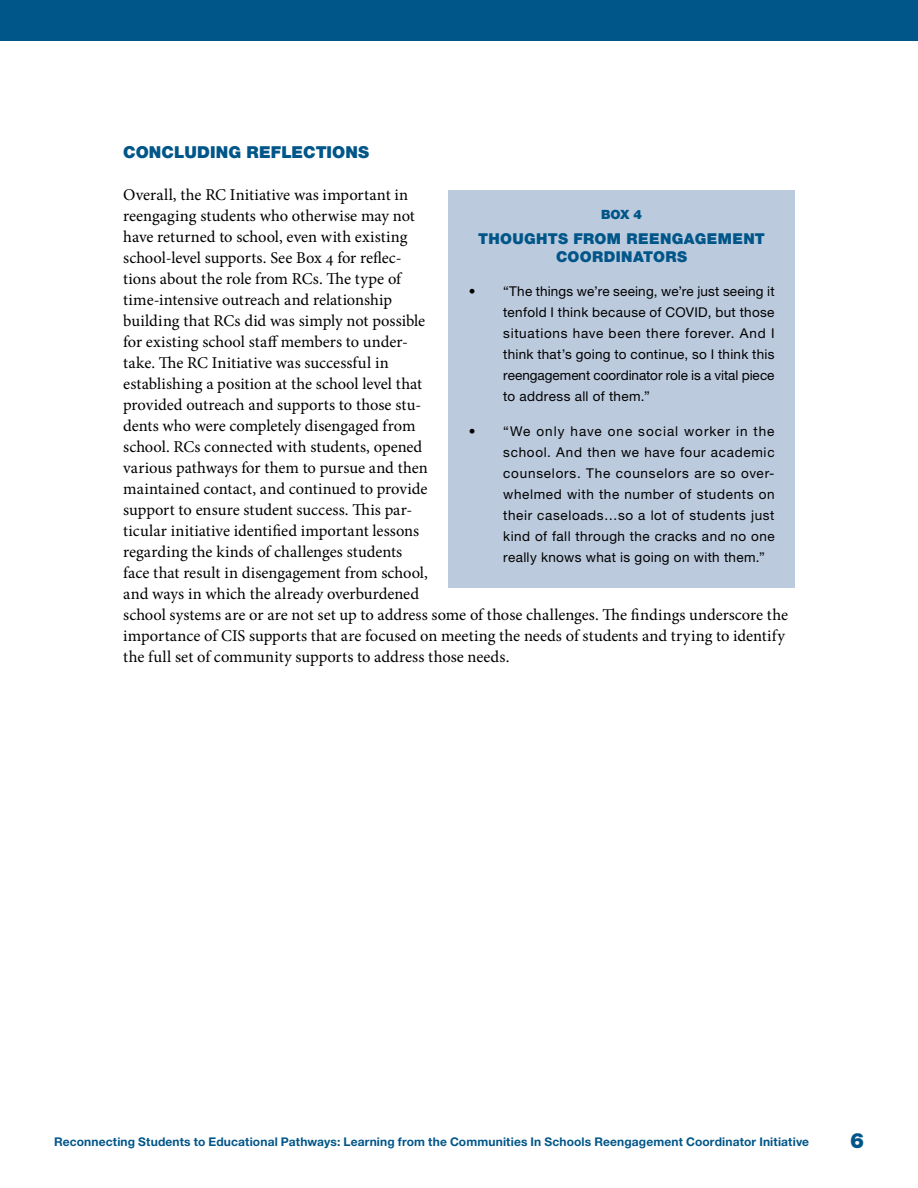
<style>
.page{position:relative;width:918px;height:1188px;background:#fff}
.page>*{position:absolute;margin:0;border:0;box-sizing:border-box;transform-origin:0 0}
.t1{font:900 21px "Helvetica Neue LT Std";color:#005689}
.Body_Text{font:16.5px/21px "Minion Pro";color:#000}
.Subhead_A{font:900 16.5px "Helvetica Neue LT Std";letter-spacing:.005em;color:#005689}
.Box_-_Title{font:900 15px/18px "Helvetica Neue LT Std";letter-spacing:.025em;color:#005689;text-align:center}
.t2{font:13.5px/21px "Helvetica Neue LT Std";letter-spacing:.025em;color:#000;text-align:justify}
.Box_Number{font:900 12.75px "Helvetica Neue LT Std";color:#005689}
.t3{font:700 12px "Helvetica Neue LT Std";letter-spacing:.01em;color:#005689}
</style>
<div class="page">
<div style="left:0;top:0;width:918px;height:40px;background:#005689"></div>
<div style="left:449px;top:190px;width:346px;height:398px;background:#bccadd"></div>
<p class="Subhead_A" style="left:123px;top:142px;width:247px">CONCLUDING REFLECTIONS</p>
<p class="Body_Text" style="left:123px;top:184px;width:666px">Overall, the RC Initiative was important in<br>reengaging students who otherwise may not<br>have returned to school, even with existing<br>school-level supports. See Box 4 for reflec-<br>tions about the role from RCs. The type of<br>time-intensive outreach and relationship<br>building that RCs did was simply not possible<br>for existing school staff members to under-<br>take. The RC Initiative was successful in<br>establishing a position at the school level that<br>provided outreach and supports to those stu-<br>dents who were completely disengaged from<br>school. RCs connected with students, opened<br>various pathways for them to pursue and then<br>maintained contact, and continued to provide<br>support to ensure student success. This par-<br>ticular initiative identified important lessons<br>regarding the kinds of challenges students<br>face that result in disengagement from school,<br>and ways in which the already overburdened<br>school systems are or are not set up to address some of those challenges. The findings underscore the importance of CIS supports that are focused on meeting the needs of students and trying to identify the full set of community supports to address those needs.</p>
<p class="Box_Number" style="left:601px;top:207px;width:42px">BOX 4</p>
<p class="Box_-_Title" style="left:478px;top:229px;width:288px">THOUGHTS FROM REENGAGEMENT<br>COORDINATORS</p>
<p class="t2" style="left:503px;top:281px;width:273px;text-indent:-34px">• “The things we’re seeing, we’re just seeing it tenfold I think because of COVID, but those situations have been there forever. And I think that’s going to continue, so I think this reengagement coordinator role is a vital piece to address all of them.”</p>
<p class="t2" style="left:503px;top:420px;width:273px;text-indent:-34px">• “We only have one social worker in the school. And then we have four academic counselors. The counselors are so over&shy;whelmed with the number of students on their caseloads…so a lot of students just kind of fall through the cracks and no one really knows what is going on with them.”</p>
<p class="t3" style="left:54px;top:1134px;width:757px">Reconnecting Students to Educational Pathways: Learning from the Communities In Schools Reengagement Coordinator Initiative</p>
<p class="t1" style="left:850px;top:1128px;width:16px">6</p>
</div>
